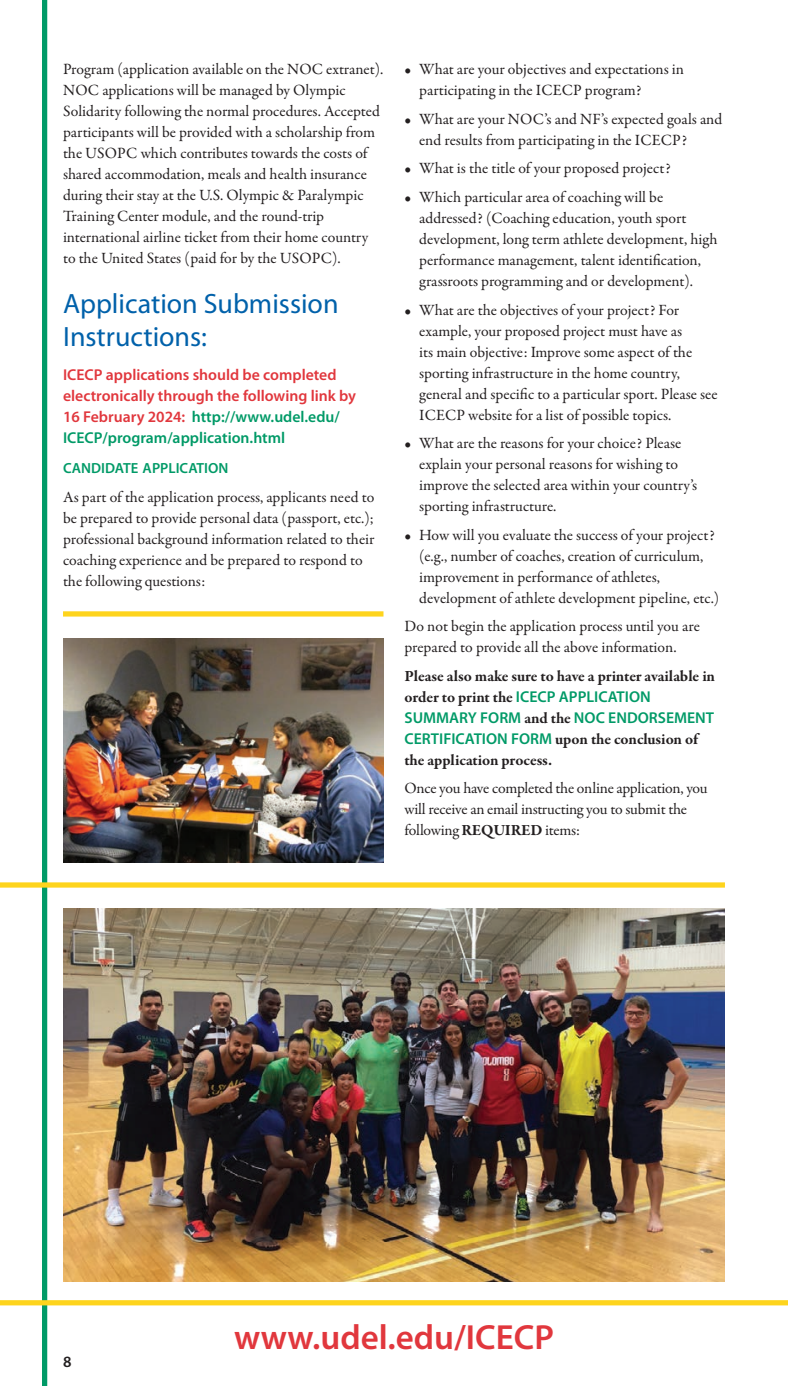
<style>
.page{position:relative;width:788px;height:1386px;background:#fff}
.page>*{position:absolute;margin:0;border:0;box-sizing:border-box;transform-origin:0 0}
.t1{font:600 35px "Myriad Pro";color:#e1373d}
.t2{font:28px/33.6px "Myriad Pro";color:#0161aa}
.t3{font:15.75px/21px "Garamond Premr Pro";color:#231f20}
.t4{font:600 15.75px/21px "Myriad Pro";color:#e1373d}
.t5{font:700 15.75px/21px "Garamond Premr Pro";letter-spacing:-.005em;color:#231f20}
.t6{font:600 15.75px/21px "Myriad Pro";color:#009a67}
.t7{font:600 15.75px "Myriad Pro";color:#231f20}
.t8{font:600 14.7px "Myriad Pro";color:#009a67}
.s1{color:#009a67}
.s2{font-family:"Garamond Premr Pro";font-weight:700;color:#231f20}
.s3{font-family:"Myriad Pro";font-weight:600;color:#009a67}
.s4{font-weight:700}
</style>
<div class="page">
<div style="left:42px;top:0;width:5px;height:1386px;background:#009a67"></div>
<div style="left:0;top:1300px;width:788px;height:5px;background:#fed41d"></div>
<div style="left:63px;top:611px;width:320px;height:6px;background:#fed41d"></div>
<img style="left:63px;top:908px;width:661px;height:374px">
<div style="left:0;top:882px;width:724px;height:6px;background:#fed41d"></div>
<img style="left:63px;top:639px;width:320px;height:223px">
<p class="t3" style="left:63px;top:59px;width:322px">Program (application available on the NOC extranet).<br>NOC applications will be managed by Olympic Solidarity following the normal procedures. Accepted participants will be provided with a scholarship from the USOPC which contributes towards the costs of shared accommodation, meals and health insurance during their stay at the U.S. Olympic &amp; Paralympic Training Center module, and the round-trip international airline ticket from their home country to the United States (paid for by the USOPC).</p>
<h2 class="t2" style="left:63px;top:286px;width:277px">Application Submission<br>Instructions:</h2>
<p class="t4" style="left:63px;top:364px;width:294px">ICECP applications should be completed electronically through the following link by 16 February 2024: <span class="s1">http://www.udel.edu/ ICECP/program/application.html</span></p>
<p class="t8" style="left:63px;top:459px;width:167px">CANDIDATE APPLICATION</p>
<p class="t3" style="left:63px;top:487px;width:313px">As part of the application process, applicants need to be prepared to provide personal data (passport, etc.); professional background information related to their coaching experience and be prepared to respond to the following questions:</p>
<p class="t3" style="left:419px;top:59px;width:266px;text-indent:-15px">• What are your objectives and expectations in participating in the ICECP program?</p>
<p class="t3" style="left:419px;top:109px;width:304px;text-indent:-15px">• What are your NOC’s and NF’s expected goals and end results from participating in the ICECP?</p>
<p class="t3" style="left:404px;top:158px;width:268px">• What is the title of your proposed project?</p>
<p class="t3" style="left:419px;top:187px;width:300px;text-indent:-15px">• Which particular area of coaching will be addressed? (Coaching education, youth sport development, long term athlete development, high performance management, talent identification, grassroots programming and or development).</p>
<p class="t3" style="left:419px;top:300px;width:300px;text-indent:-15px">• What are the objectives of your project? For example, your proposed project must have as<br>its main objective: Improve some aspect of the sporting infrastructure in the home country, general and specific to a particular sport. Please see ICECP website for a list of possible topics.</p>
<p class="t3" style="left:419px;top:433px;width:279px;text-indent:-15px">• What are the reasons for your choice? Please explain your personal reasons for wishing to improve the selected area within your country’s sporting infrastructure.</p>
<p class="t3" style="left:419px;top:525px;width:301px;text-indent:-15px">• How will you evaluate the success of your project? (e.g., number of coaches, creation of curriculum, improvement in performance of athletes, development of athlete development pipeline, etc.)</p>
<p class="t3" style="left:404px;top:616px;width:297px">Do not begin the application process until you are prepared to provide all the above information.</p>
<p class="t5" style="left:404px;top:665px;width:312px">Please also make sure to have a printer available in</p>
<p class="t6" style="left:404px;top:686px;width:311px"><span class="s2">order to print the</span> ICECP APPLICATION<br>SUMMARY FORM <span class="s2">and the</span> NOC ENDORSEMENT</p>
<p class="t5" style="left:404px;top:728px;width:295px"><span class="s3">CERTIFICATION FORM</span> upon the conclusion of the application process.</p>
<p class="t3" style="left:404px;top:778px;width:305px">Once you have completed the online application, you will receive an email instructing you to submit the following <span class="s4">REQUIRED</span> items:</p>
<p class="t7" style="left:63px;top:1351px;width:10px">8</p>
<h1 class="t1" style="left:234px;top:1315px;width:321px">www.udel.edu/ICECP</h1>
</div>
